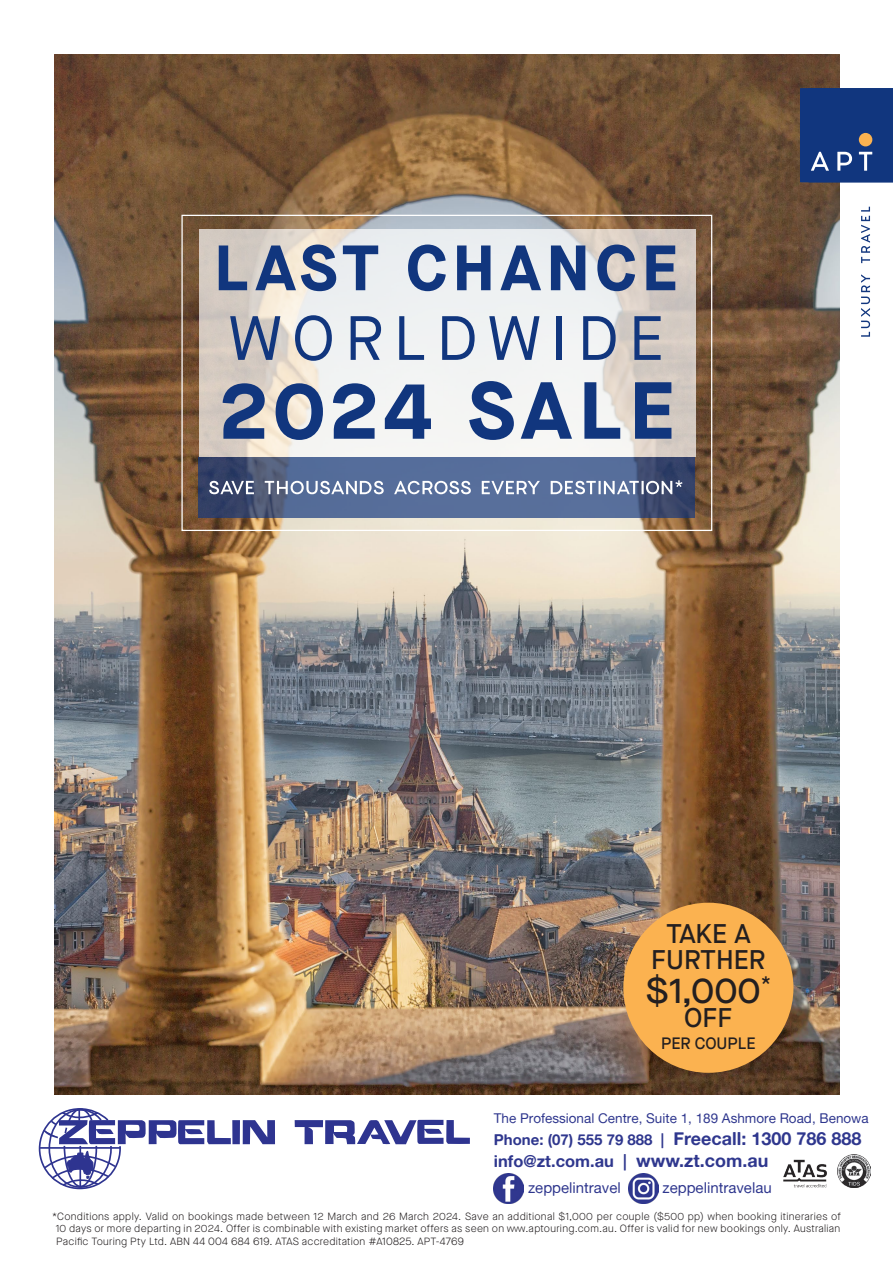
<style>
.page{position:relative;width:893px;height:1263px;background:#fff}
.page>*{position:absolute;margin:0;border:0;box-sizing:border-box;transform-origin:0 0}
.t1{font:500 36px "Maison Neue";color:#231f20}
.t2{font:500 27px/25.5px "Maison Neue";color:#231f20;text-align:center}
.t3{font:16.5px "Alte Haas Grotesk Bold";color:#2f378e}
.t4{font:500 16.5px "Maison Neue";color:#231f20}
.t5{font:15px "Alte Haas Grotesk Bold";color:#2f378e}
.t6{font:15px "Alte Haas Grotesk";color:#2f378e}
.t7{font:13.5px "Alte Haas Grotesk";color:#2f378e}
.t8{font:300 10.5px/12.8px "Maison Neue";letter-spacing:.025em;color:#231f20}
.s1{font-size:18px}
</style>
<div class="page">
<div style="left:232px;top:1120px;width:8px;height:24px;background:#2e3490"></div>
<svg style="left:243px;top:1120px;width:32px;height:24px"></svg>
<svg style="left:295px;top:1120px;width:175px;height:24px"></svg>
<svg style="left:38px;top:1108px;width:193px;height:82px"></svg>
<img style="left:837px;top:1154px;width:34px;height:33px">
<img style="left:783px;top:1159px;width:44px;height:28px">
<img style="left:494px;top:1174px;width:30px;height:29px">
<img style="left:628px;top:1174px;width:30px;height:29px">
<img style="left:54px;top:54px;width:785px;height:1040px">
<svg style="left:861px;top:274px;width:9px;height:63px"></svg>
<svg style="left:861px;top:207px;width:9px;height:56px"></svg>
<svg style="left:800px;top:88px;width:93px;height:94px;background:#1e3f82"></svg>
<div style="left:623px;top:903px;width:170px;height:170px;background:#fbb250;border-radius:50%"></div>
<svg style="left:198px;top:457px;width:496px;height:60px;background:#4f638d"></svg>
<div style="left:181px;top:215px;width:531px;height:316px;border:1px solid #fff"></div>
<svg style="left:199px;top:229px;width:497px;height:228px;fill:#eceef0"></svg>
<svg style="left:219px;top:245px;width:28px;height:45px"></svg>
<svg style="left:255px;top:245px;width:81px;height:46px;background:#818fab"></svg>
<svg style="left:343px;top:245px;width:35px;height:45px;background:#91a2c1"></svg>
<svg style="left:408px;top:245px;width:38px;height:46px;background:#7f93b8"></svg>
<svg style="left:457px;top:245px;width:33px;height:45px"></svg>
<svg style="left:500px;top:245px;width:41px;height:45px;background:#8497ba"></svg>
<svg style="left:551px;top:245px;width:34px;height:45px;background:#516c9f"></svg>
<svg style="left:597px;top:245px;width:38px;height:46px;background:#7986a5"></svg>
<svg style="left:646px;top:245px;width:29px;height:45px"></svg>
<svg style="left:230px;top:316px;width:50px;height:44px;background:#8991a8"></svg>
<svg style="left:295px;top:315px;width:37px;height:46px;background:#a3b0c8"></svg>
<svg style="left:351px;top:316px;width:30px;height:44px"></svg>
<svg style="left:399px;top:316px;width:25px;height:44px"></svg>
<svg style="left:442px;top:316px;width:33px;height:44px"></svg>
<svg style="left:489px;top:316px;width:50px;height:44px"></svg>
<div style="left:557px;top:316px;width:5px;height:44px;background:#11367e"></div>
<svg style="left:583px;top:316px;width:33px;height:44px"></svg>
<svg style="left:634px;top:316px;width:27px;height:44px"></svg>
<svg style="left:223px;top:383px;width:42px;height:56px;background:#63749a"></svg>
<svg style="left:276px;top:383px;width:47px;height:57px;background:#7989a9"></svg>
<svg style="left:333px;top:383px;width:42px;height:56px"></svg>
<svg style="left:385px;top:384px;width:46px;height:55px"></svg>
<svg style="left:469px;top:381px;width:45px;height:59px"></svg>
<svg style="left:521px;top:382px;width:51px;height:57px"></svg>
<svg style="left:584px;top:382px;width:36px;height:57px"></svg>
<svg style="left:635px;top:382px;width:36px;height:57px;background:#4b6292"></svg>
<svg style="left:209px;top:481px;width:45px;height:13px"></svg>
<svg style="left:265px;top:481px;width:119px;height:13px"></svg>
<svg style="left:394px;top:481px;width:77px;height:13px"></svg>
<svg style="left:482px;top:481px;width:58px;height:13px"></svg>
<svg style="left:551px;top:480px;width:131px;height:14px"></svg>
<p class="t2" style="left:651px;top:920px;width:116px">TAKE A<br>FURTHER</p>
<p class="t1" style="left:646px;top:966px;width:127px">$1,000<sup>*</sup></p>
<p class="t2" style="left:684px;top:1005px;width:50px">OFF</p>
<p class="t4" style="left:661px;top:1031px;width:96px">PER COUPLE</p>
<p class="t2" style="left:653px;top:934px;width:116px">TAKE A<br>FURTHER</p>
<p class="t1" style="left:647px;top:980px;width:127px">$1,000<sup>*</sup></p>
<p class="t2" style="left:686px;top:1018px;width:50px">OFF</p>
<p class="t7" style="left:494px;top:1110px;width:376px">The Professional Centre, Suite 1, 189 Ashmore Road, Benowa</p>
<p class="t5" style="left:494px;top:1130px;width:369px">Phone: (07) 555 79 888 | <span class="s1">Freecall: 1300 786 888</span></p>
<p class="t3" style="left:494px;top:1150px;width:276px">info@zt.com.au | <span class="s1">www.zt.com.au</span></p>
<p class="t6" style="left:528px;top:1179px;width:94px">zeppelintravel</p>
<p class="t6" style="left:663px;top:1179px;width:111px">zeppelintravelau</p>
<p class="t8" style="left:54px;top:1209px;width:786px">10 days or more dep rting in 2024. Offer is combinable with existing market offers as seen o www.aptouring.com.au. Offer is valid for ne bookings only. Australian<br>Pacific T uring Pty Ltd. ABN 44 004 684 619. ATAS ccreditation #A10825. APT-4769</p>
<p class="t8" style="left:56px;top:1209px;width:787px;text-align:justify;text-indent:-4px">*Conditions apply. Valid on bookings made between 12 March and 26 March 2024. Save an additional $1,000 per couple ($500 pp) when booking itineraries of 10 days or more departing in 2024. Offer is combinable with existing market offers as seen on www.aptouring.com.au. Offer is valid for new bookings only. Australian Pacific Touring Pty Ltd. ABN 44 004 684 619. ATAS accreditation #A10825. APT-4769</p>
</div>
